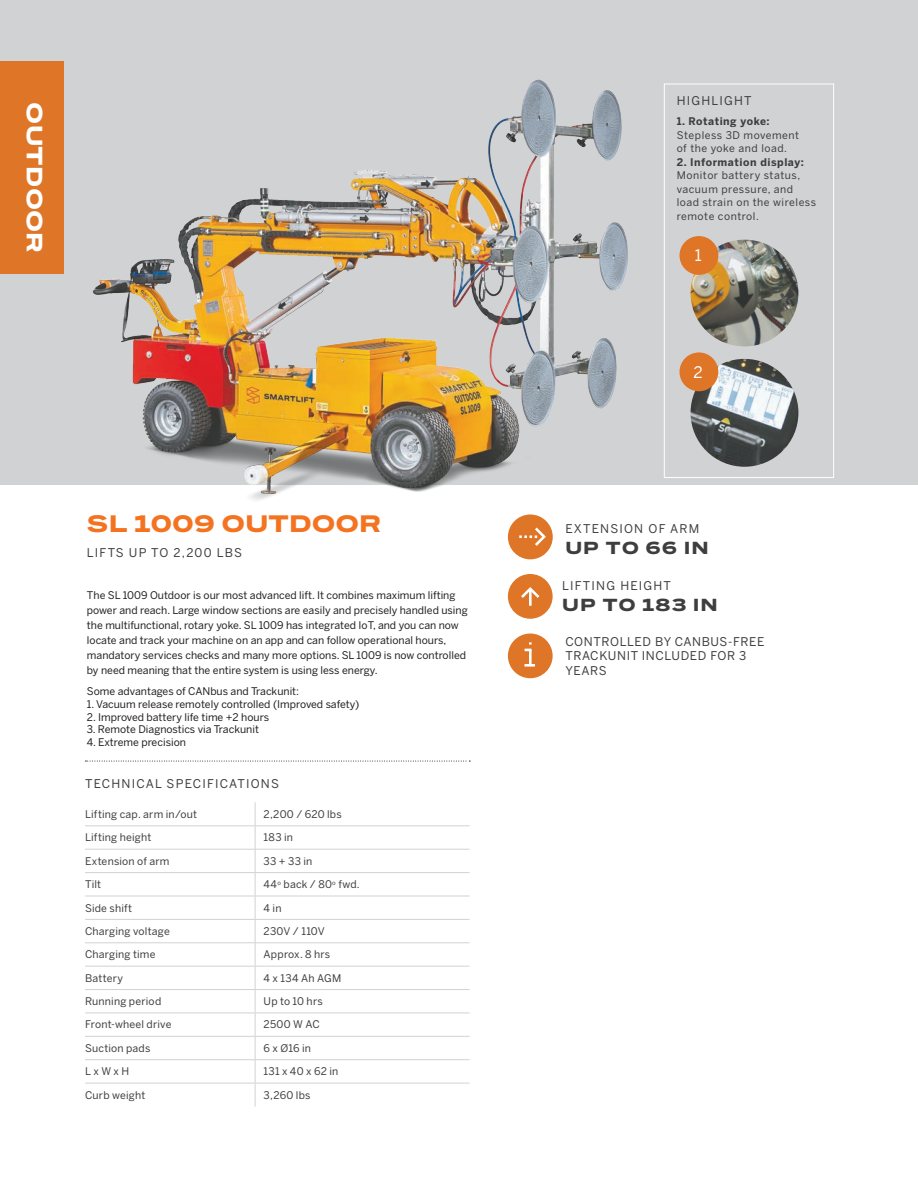
<style>
.page{position:relative;width:918px;height:1188px;background:#fff}
.page>*{position:absolute;margin:0;border:0;box-sizing:border-box;transform-origin:0 0}
.Produkt_-_navn__orange{font:900 22.5px "Benton Sans Wide";color:#f47321}
.t1{font:900 21px "Benton Sans Wide";letter-spacing:.01em;color:#fff}
.t2{font:900 16.5px "Benton Sans Wide";letter-spacing:.055em;color:#3e3e3f}
.t3{font:15.75px "Benton Sans";color:#fff}
.Produkt_-_Rubrik_overskrift{font:12px "Benton Sans";letter-spacing:.1em;color:#3e3e3f}
.Produkt_-_Rubrik_overskrift-2{font:12px/14.4px "Benton Sans";letter-spacing:.05em;color:#3e3e3f}
.t4{font:10.5px/15px "Benton Sans";color:#231f20}
.Produkt_-_tabel__tekst{font:10.5px "Benton Sans";letter-spacing:.02em;color:#3e3e3f}
.Produkt_-_tabel__tekst-2{font:10.5px/13.5px "Benton Sans";letter-spacing:.05em;color:#3e3e3f}
.s1{font-weight:700}
</style>
<div class="page">
<div style="left:0;top:0;width:918px;height:485px;background:#d1d2d4"></div>
<div style="left:0;top:61px;width:64px;height:212px;background:#df7527"></div>
<div style="left:664px;top:84px;width:170px;height:394px;border:1px solid #fff"></div>
<img style="left:691px;top:240px;width:107px;height:106px">
<div style="left:680px;top:236px;width:38px;height:39px;background:#df7527;border-radius:50%"></div>
<img style="left:691px;top:359px;width:107px;height:108px;border-radius:54px">
<div style="left:680px;top:352px;width:38px;height:39px;background:#df7527;border-radius:50%"></div>
<img style="left:93px;top:79px;width:535px;height:421px">
<svg style="left:85px;top:761px;width:385px;height:1px"></svg>
<hr style="left:85px;top:825px;width:170px;height:1px;background:#d1d2d4">
<hr style="left:255px;top:825px;width:215px;height:1px;background:#d1d2d4">
<hr style="left:85px;top:849px;width:170px;height:1px;background:#d1d2d4">
<hr style="left:255px;top:849px;width:215px;height:1px;background:#d1d2d4">
<hr style="left:85px;top:872px;width:170px;height:1px;background:#d1d2d4">
<hr style="left:255px;top:872px;width:215px;height:1px;background:#d1d2d4">
<hr style="left:85px;top:896px;width:170px;height:1px;background:#d1d2d4">
<hr style="left:255px;top:896px;width:215px;height:1px;background:#d1d2d4">
<hr style="left:85px;top:919px;width:170px;height:1px;background:#d1d2d4">
<hr style="left:255px;top:919px;width:215px;height:1px;background:#d1d2d4">
<hr style="left:85px;top:942px;width:170px;height:1px;background:#d1d2d4">
<hr style="left:255px;top:942px;width:215px;height:1px;background:#d1d2d4">
<hr style="left:85px;top:966px;width:170px;height:1px;background:#d1d2d4">
<hr style="left:255px;top:966px;width:215px;height:1px;background:#d1d2d4">
<hr style="left:85px;top:989px;width:170px;height:1px;background:#d1d2d4">
<hr style="left:255px;top:989px;width:215px;height:1px;background:#d1d2d4">
<hr style="left:85px;top:1013px;width:170px;height:1px;background:#d1d2d4">
<hr style="left:255px;top:1013px;width:215px;height:1px;background:#d1d2d4">
<hr style="left:85px;top:1036px;width:170px;height:1px;background:#d1d2d4">
<hr style="left:255px;top:1036px;width:215px;height:1px;background:#d1d2d4">
<hr style="left:85px;top:1059px;width:170px;height:1px;background:#d1d2d4">
<hr style="left:255px;top:1059px;width:215px;height:1px;background:#d1d2d4">
<hr style="left:85px;top:1083px;width:170px;height:1px;background:#d1d2d4">
<hr style="left:255px;top:1083px;width:215px;height:1px;background:#d1d2d4">
<svg style="left:255px;top:802px;width:1px;height:304px"></svg>
<div style="left:508px;top:574px;width:45px;height:45px;background:#df7527;border-radius:50%"></div>
<hr style="left:529px;top:590px;width:3px;height:16px;background:#fff">
<svg style="left:521px;top:587px;width:19px;height:14px"></svg>
<div style="left:508px;top:514px;width:45px;height:45px;background:#df7527;border-radius:50%"></div>
<svg style="left:519px;top:527px;width:27px;height:19px"></svg>
<div style="left:508px;top:634px;width:45px;height:44px;background:#df7527;border-radius:50%"></div>
<hr style="left:529px;top:650px;width:3px;height:15px;background:#fff">
<svg style="left:525px;top:642px;width:7px;height:9px"></svg>
<svg style="left:524px;top:664px;width:11px;height:3px"></svg>
<p class="t1" style="left:48px;top:102px;width:152px;rotate:90deg">OUTDOOR</p>
<p class="Produkt_-_navn__orange" style="left:87px;top:509px;width:296px">SL 1009 OUTDOOR</p>
<p class="Produkt_-_Rubrik_overskrift" style="left:87px;top:546px;width:157px">LIFTS UP TO 2,200 LBS</p>
<p class="t4" style="left:87px;top:587px;width:370px">The SL 1009 Outdoor is our most advanced lift. It combines maximum lifting</p>
<p class="t4" style="left:87px;top:602px;width:382px">power and reach. Large window sections are easily and precisely handled using the multifunctional, rotary yoke. SL 1009 has integrated IoT, and you can now locate and track your machine on an app and can follow operational hours, mandatory services checks and many more options. SL 1009 is now controlled by need meaning that the entire system is using less energy.</p>
<p class="t4" style="left:87px;top:684px;width:214px">Some advantages of CANbus and Trackunit:</p>
<p class="t4" style="left:87px;top:697px;width:274px">1. Vacuum release remotely controlled (Improved safety)</p>
<p class="t4" style="left:87px;top:709px;width:184px">2. Improved battery life time +2 hours</p>
<p class="t4" style="left:87px;top:722px;width:174px">3. Remote Diagnostics via Trackunit</p>
<p class="t4" style="left:87px;top:734px;width:101px">4. Extreme precision</p>
<p class="Produkt_-_Rubrik_overskrift" style="left:85px;top:776px;width:196px">TECHNICAL SPECIFICATIONS</p>
<p class="Produkt_-_tabel__tekst" style="left:85px;top:808px;width:113px">Lifting cap. arm in/out</p>
<p class="Produkt_-_tabel__tekst" style="left:264px;top:808px;width:80px">2,200 / 620 lbs</p>
<p class="Produkt_-_tabel__tekst" style="left:85px;top:831px;width:68px">Lifting height</p>
<p class="Produkt_-_tabel__tekst" style="left:264px;top:831px;width:31px">183 in</p>
<p class="Produkt_-_tabel__tekst" style="left:85px;top:855px;width:86px">Extension of arm</p>
<p class="Produkt_-_tabel__tekst" style="left:264px;top:855px;width:50px">33 + 33 in</p>
<p class="Produkt_-_tabel__tekst" style="left:85px;top:878px;width:18px">Tilt</p>
<p class="Produkt_-_tabel__tekst" style="left:264px;top:878px;width:98px">44<sup>o</sup> back / 80<sup>o</sup> fwd.</p>
<p class="Produkt_-_tabel__tekst" style="left:85px;top:902px;width:49px">Side shift</p>
<p class="Produkt_-_tabel__tekst" style="left:264px;top:902px;width:19px">4 in</p>
<p class="Produkt_-_tabel__tekst" style="left:85px;top:925px;width:86px">Charging voltage</p>
<p class="Produkt_-_tabel__tekst" style="left:264px;top:925px;width:63px">230V / 110V</p>
<p class="Produkt_-_tabel__tekst" style="left:85px;top:948px;width:72px">Charging time</p>
<p class="Produkt_-_tabel__tekst" style="left:264px;top:948px;width:68px">Approx. 8 hrs</p>
<p class="Produkt_-_tabel__tekst" style="left:85px;top:972px;width:40px">Battery</p>
<p class="Produkt_-_tabel__tekst" style="left:264px;top:972px;width:79px">4 x 134 Ah AGM</p>
<p class="Produkt_-_tabel__tekst" style="left:85px;top:995px;width:78px">Running period</p>
<p class="Produkt_-_tabel__tekst" style="left:264px;top:995px;width:61px">Up to 10 hrs</p>
<p class="Produkt_-_tabel__tekst" style="left:85px;top:1018px;width:88px">Front-wheel drive</p>
<p class="Produkt_-_tabel__tekst" style="left:264px;top:1018px;width:58px">2500 W AC</p>
<p class="Produkt_-_tabel__tekst" style="left:85px;top:1042px;width:67px">Suction pads</p>
<p class="Produkt_-_tabel__tekst" style="left:264px;top:1042px;width:49px">6 x Ø16 in</p>
<p class="Produkt_-_tabel__tekst" style="left:85px;top:1065px;width:46px">L x W x H</p>
<p class="Produkt_-_tabel__tekst" style="left:264px;top:1065px;width:76px">131 x 40 x 62 in</p>
<p class="Produkt_-_tabel__tekst" style="left:85px;top:1089px;width:62px">Curb weight</p>
<p class="Produkt_-_tabel__tekst" style="left:264px;top:1089px;width:48px">3,260 lbs</p>
<p class="Produkt_-_Rubrik_overskrift" style="left:677px;top:94px;width:76px">HIGHLIGHT</p>
<p class="Produkt_-_tabel__tekst-2" style="left:677px;top:115px;width:124px"><span class="s1">1. Rotating yoke:<br></span>Stepless 3D movement of the yoke and load.</p>
<p class="Produkt_-_tabel__tekst-2" style="left:677px;top:155px;width:141px"><span class="s1">2. Information display:<br></span>Monitor battery status, vacuum pressure, and load strain on the wireless remote control.</p>
<p class="t3" style="left:695px;top:246px;width:8px">1</p>
<p class="t3" style="left:694px;top:363px;width:11px">2</p>
<p class="Produkt_-_Rubrik_overskrift" style="left:565px;top:521px;width:135px">EXTENSION OF ARM</p>
<p class="t2" style="left:565px;top:537px;width:145px">UP TO 66 IN</p>
<p class="Produkt_-_Rubrik_overskrift" style="left:562px;top:579px;width:111px">LIFTING HEIGHT</p>
<p class="t2" style="left:562px;top:595px;width:157px">UP TO 183 IN</p>
<p class="Produkt_-_Rubrik_overskrift-2" style="left:565px;top:634px;width:201px">CONTROLLED BY CANBUS-FREE</p>
<p class="Produkt_-_Rubrik_overskrift-2" style="left:565px;top:649px;width:182px">TRACKUNIT INCLUDED FOR 3<br>YEARS</p>
</div>
